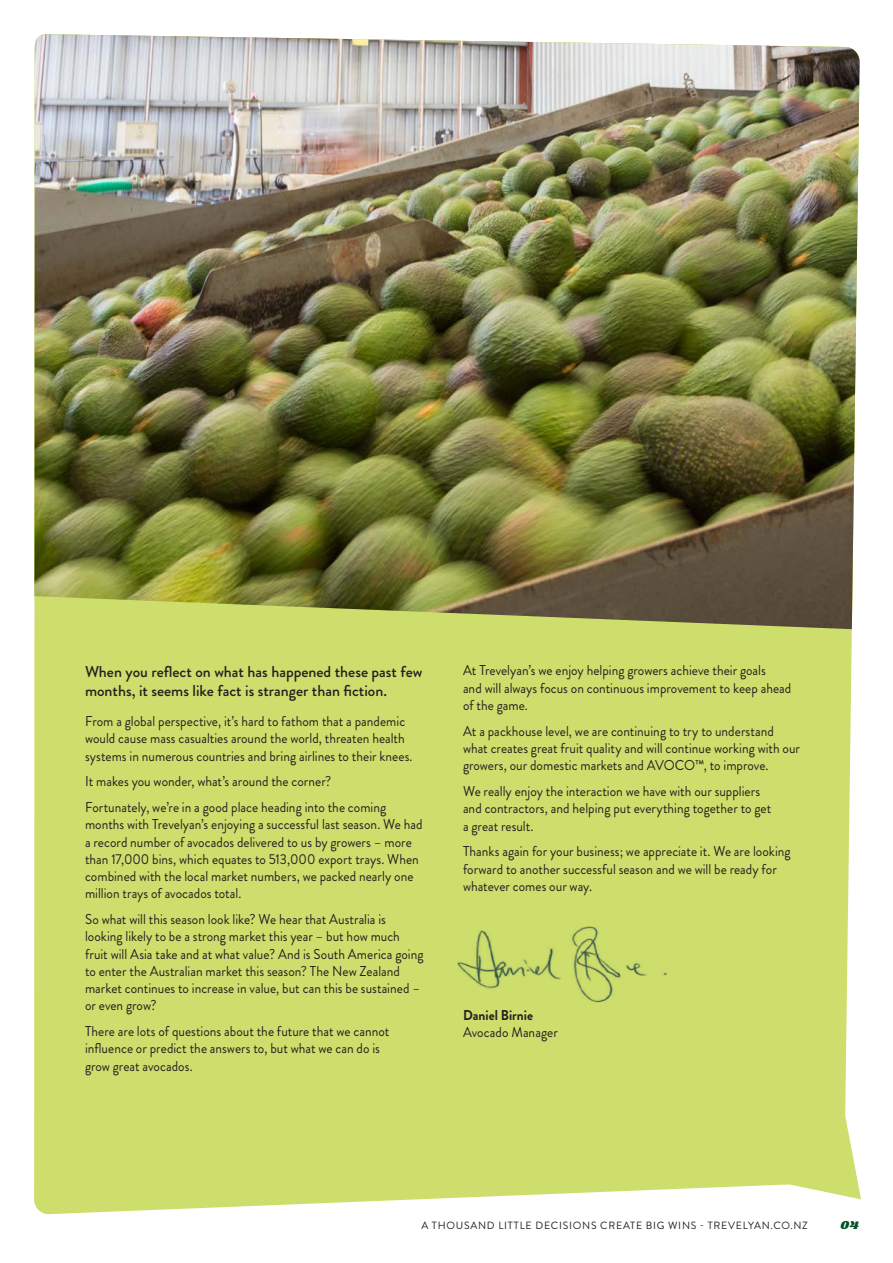
<style>
.page{position:relative;width:893px;height:1263px;background:#fff}
.page>*{position:absolute;margin:0;border:0;box-sizing:border-box;transform-origin:0 0}
._2020_Lead_para{font:500 15.75px/19.5px "Brandon Grotesque";color:#231f20}
._2020_Body{font:14.25px/17.2px "Brandon Grotesque";color:#231f20;scale:.94 1}
.t1{font:12px "Shrikhand";color:#005326}
.t2{font:10.5px "Brandon Grotesque";letter-spacing:.07em;color:#231f20}
.s1{font-weight:700}
</style>
<div class="page">
<div style="left:34px;top:629px;width:827px;height:585px;background:#cdde6c"></div>
<img style="left:34px;top:34px;width:826px;height:595px">
<img style="left:446px;top:920px;width:237px;height:86px">
<p class="_2020_Lead_para" style="left:85px;top:662px;width:339px">When you reflect on what has happened these past few months, it seems like fact is stranger than fiction.</p>
<p class="_2020_Body" style="left:85px;top:713px;width:350px">From a global perspective, it’s hard to fathom that a pandemic would cause mass casualties around the world, threaten health systems in numerous countries and bring airlines to their knees.</p>
<p class="_2020_Body" style="left:85px;top:773px;width:264px">It makes you wonder, what’s around the corner?</p>
<p class="_2020_Body" style="left:85px;top:799px;width:361px">Fortunately, we’re in a good place heading into the coming months with Trevelyan’s enjoying a successful last season. We had a record number of avocados delivered to us by growers – more than 17,000 bins, which equates to 513,000 export trays. When combined with the local market numbers, we packed nearly one million trays of avocados total.</p>
<p class="_2020_Body" style="left:85px;top:911px;width:362px">So what will this season look like? We hear that Australia is looking likely to be a strong market this year – but how much fruit will Asia take and at what value? And is South America going to enter the Australian market this season? The New Zealand market continues to increase in value, but can this be sustained – or even grow?</p>
<p class="_2020_Body" style="left:85px;top:1023px;width:325px">There are lots of questions about the future that we cannot influence or predict the answers to, but what we can do is grow great avocados.</p>
<p class="_2020_Body" style="left:463px;top:662px;width:351px">At Trevelyan’s we enjoy helping growers achieve their goals<br>and will always focus on continuous improvement to keep ahead of the game.</p>
<p class="_2020_Body" style="left:463px;top:722px;width:360px">At a packhouse level, we are continuing to try to understand what creates great fruit quality and will continue working with our growers, our domestic markets and AVOCO™, to improve.</p>
<p class="_2020_Body" style="left:463px;top:783px;width:329px">We really enjoy the interaction we have with our suppliers and contractors, and helping put everything together to get a great result.</p>
<p class="_2020_Body" style="left:463px;top:843px;width:350px">Thanks again for your business; we appreciate it. We are looking forward to another successful season and we will be ready for whatever comes our way.</p>
<p class="_2020_Body" style="left:463px;top:1006px;width:102px"><span class="s1">Daniel Birnie<br></span>Avocado Manager</p>
<p class="t2" style="left:421px;top:1218px;width:388px">A THOUSAND LITTLE DECISIONS CREATE BIG WINS - TREVELYAN.CO.NZ</p>
<p class="t1" style="left:840px;top:1217px;width:20px">04</p>
</div>
